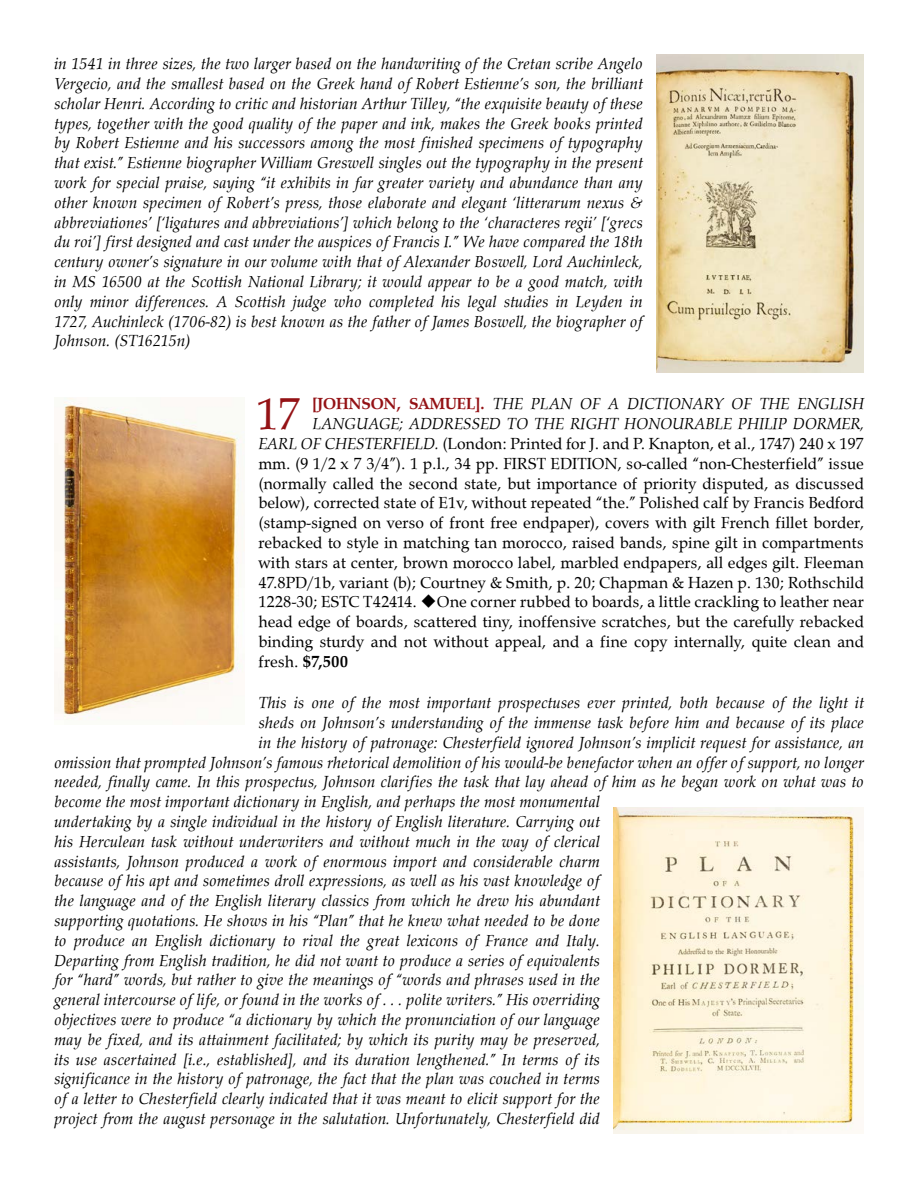
<style>
.page{position:relative;width:918px;height:1188px;background:#fff}
.page>*{position:absolute;margin:0;border:0;box-sizing:border-box;transform-origin:0 0}
.t1{font:45.75px "URW Palladio";color:#941215}
.t2{font:italic 16.5px/19.8px "URW Palladio";color:#000;text-align:justify}
.t3{font:16.5px "URW Palladio";color:#000}
.s1{font-weight:700;font-style:normal;color:#941215}
.s2{font-style:italic}
.s3{font-weight:700}
</style>
<div class="page">
<img style="left:656px;top:54px;width:208px;height:319px">
<img style="left:54px;top:397px;width:191px;height:323px">
<img style="left:613px;top:807px;width:251px;height:327px">
<p class="t2" style="left:54px;top:54px;width:590px">in 1541 in three sizes, the two larger based on the handwriting of the Cretan scribe Angelo Vergecio, and the smallest based on the Greek hand of Robert Estienne’s son, the brilliant scholar Henri. According to critic and historian Arthur Tilley, “the exquisite beauty of these types, together with the good quality of the paper and ink, makes the Greek books printed by Robert Estienne and his successors among the most finished specimens of typography that exist.” Estienne biographer William Greswell singles out the typography in the present work for special praise, saying “it exhibits in far greater variety and abundance than any other known specimen of Robert’s press, those elaborate and elegant ‘litterarum nexus &amp; abbreviationes’ [‘ligatures and abbreviations’] which belong to the ‘characteres regii’ [‘grecs du roi’] first designed and cast under the auspices of Francis I.” We have compared the 18th century owner’s signature in our volume with that of Alexander Boswell, Lord Auchinleck, in MS 16500 at the Scottish National Library; it would appear to be a good match, with only minor differences. A Scottish judge who completed his legal studies in Leyden in 1727, Auchinleck (1706-82) is best known as the father of James Boswell, the biographer of Johnson. (ST16215n)</p>
<h1 class="t1" style="left:256px;top:386px;width:46px">17</h1>
<p class="t2" style="left:312px;top:394px;width:553px"><span class="s1">[JOHNSON, SAMUEL].</span> THE PLAN OF A DICTIONARY OF THE ENGLISH</p>
<p class="t2" style="left:312px;top:414px;width:553px">LANGUAGE; ADDRESSED TO THE RIGHT HONOURABLE PHILIP DORMER,</p>
<p class="t3" style="left:258px;top:433px;width:607px"><span class="s2">EARL OF CHESTERFIELD.</span> (London: Printed for J. and P. Knapton, et al., 1747) 240 x 197</p>
<p class="t3" style="left:258px;top:453px;width:607px">mm. (9 1/2 x 7 3/4”). 1 p.l., 34 pp. FIRST EDITION, so-called “non-Chesterfield” issue</p>
<p class="t3" style="left:258px;top:473px;width:607px">(normally called the second state, but importance of priority disputed, as discussed</p>
<p class="t3" style="left:258px;top:493px;width:607px">below), corrected state of E1v, without repeated “the.” Polished calf by Francis Bedford</p>
<p class="t3" style="left:258px;top:513px;width:607px">(stamp-signed on verso of front free endpaper), covers with gilt French fillet border,</p>
<p class="t3" style="left:258px;top:532px;width:607px">rebacked to style in matching tan morocco, raised bands, spine gilt in compartments</p>
<p class="t3" style="left:258px;top:552px;width:607px">with stars at center, brown morocco label, marbled endpapers, all edges gilt. Fleeman</p>
<p class="t3" style="left:258px;top:572px;width:607px">47.8PD/1b, variant (b); Courtney &amp; Smith, p. 20; Chapman &amp; Hazen p. 130; Rothschild</p>
<p class="t3" style="left:258px;top:592px;width:607px">1228-30; ESTC T42414. ◆One corner rubbed to boards, a little crackling to leather near</p>
<p class="t3" style="left:258px;top:612px;width:607px">head edge of boards, scattered tiny, inoffensive scratches, but the carefully rebacked</p>
<p class="t3" style="left:258px;top:631px;width:607px">binding sturdy and not without appeal, and a fine copy internally, quite clean and</p>
<p class="t3" style="left:258px;top:651px;width:91px">fresh. <span class="s3">$7,500</span></p>
<p class="t2" style="left:258px;top:693px;width:607px">This is one of the most important prospectuses ever printed, both because of the light it</p>
<p class="t2" style="left:258px;top:713px;width:607px">sheds on Johnson’s understanding of the immense task before him and because of its place</p>
<p class="t2" style="left:258px;top:733px;width:607px">in the history of patronage: Chesterfield ignored Johnson’s implicit request for assistance, an</p>
<p class="t2" style="left:54px;top:752px;width:812px">omission that prompted Johnson’s famous rhetorical demolition of his would-be benefactor when an offer of support, no longer</p>
<p class="t2" style="left:54px;top:772px;width:812px">needed, finally came. In this prospectus, Johnson clarifies the task that lay ahead of him as he began work on what was to</p>
<p class="t2" style="left:54px;top:792px;width:547px">become the most important dictionary in English, and perhaps the most monumental</p>
<p class="t2" style="left:54px;top:812px;width:547px">undertaking by a single individual in the history of English literature. Carrying out</p>
<p class="t2" style="left:54px;top:832px;width:547px">his Herculean task without underwriters and without much in the way of clerical</p>
<p class="t2" style="left:54px;top:851px;width:547px">assistants, Johnson produced a work of enormous import and considerable charm</p>
<p class="t2" style="left:54px;top:871px;width:547px">because of his apt and sometimes droll expressions, as well as his vast knowledge of</p>
<p class="t2" style="left:54px;top:891px;width:547px">the language and of the English literary classics from which he drew his abundant</p>
<p class="t2" style="left:54px;top:911px;width:547px">supporting quotations. He shows in his “Plan” that he knew what needed to be done</p>
<p class="t2" style="left:54px;top:931px;width:547px">to produce an English dictionary to rival the great lexicons of France and Italy.</p>
<p class="t2" style="left:54px;top:950px;width:547px">Departing from English tradition, he did not want to produce a series of equivalents</p>
<p class="t2" style="left:54px;top:970px;width:547px">for “hard” words, but rather to give the meanings of “words and phrases used in the</p>
<p class="t2" style="left:54px;top:990px;width:547px">general intercourse of life, or found in the works of . . . polite writers.” His overriding</p>
<p class="t2" style="left:54px;top:1010px;width:547px">objectives were to produce “a dictionary by which the pronunciation of our language</p>
<p class="t2" style="left:54px;top:1030px;width:547px">may be fixed, and its attainment facilitated; by which its purity may be preserved,</p>
<p class="t2" style="left:54px;top:1049px;width:547px">its use ascertained [i.e., established], and its duration lengthened.” In terms of its</p>
<p class="t2" style="left:54px;top:1069px;width:547px">significance in the history of patronage, the fact that the plan was couched in terms</p>
<p class="t2" style="left:54px;top:1089px;width:547px">of a letter to Chesterfield clearly indicated that it was meant to elicit support for the</p>
<p class="t2" style="left:54px;top:1109px;width:547px">project from the august personage in the salutation. Unfortunately, Chesterfield did</p>
</div>
